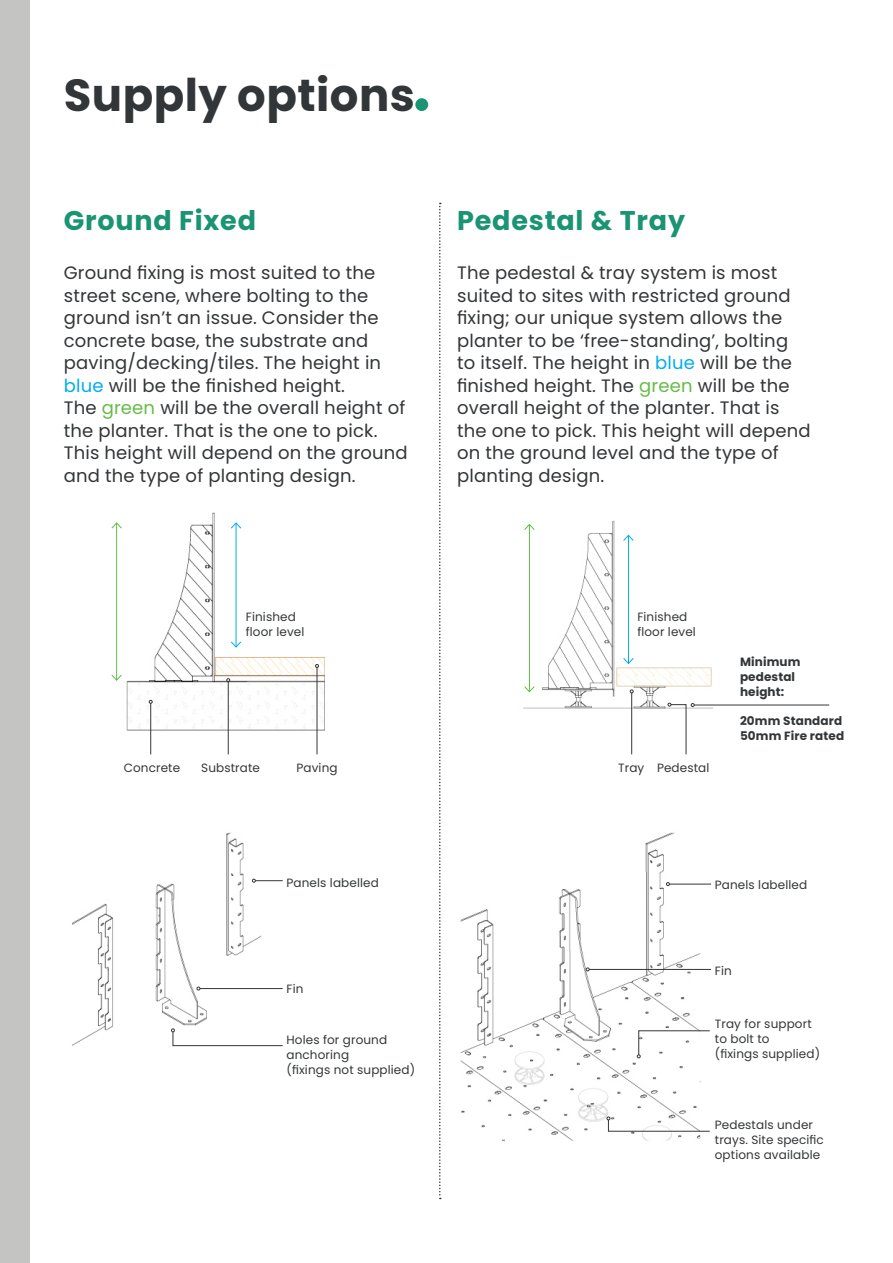
<style>
.page{position:relative;width:893px;height:1263px;background:#fff}
.page>*{position:absolute;margin:0;border:0;box-sizing:border-box;transform-origin:0 0}
.Title_Grey{font:700 45px "Poppins";letter-spacing:.01em;color:#333638}
.Subtitles_Bigger_Emerald{font:700 27px "Poppins";letter-spacing:.03em;color:#1a9473}
.Copy_Grey{font:18px/22.5px "Poppins";letter-spacing:.01em;color:#333638}
.Diagram_notes_grey{font:12px/15px "Poppins";letter-spacing:.01em;color:#333638}
.Diagram_notes_grey-2{font:700 12px/15px "Poppins";letter-spacing:.01em;color:#333638}
.s1{color:#00aeef}
.s2{color:#65bc46}
</style>
<div class="page">
<img style="left:72px;top:98px;width:758px;height:1102px">
<div style="left:0;top:0;width:30px;height:1263px;background:#c4c4c2"></div>
<div style="left:415px;top:98px;width:13px;height:13px;background:#1a9473;border-radius:50%"></div>
<hr style="left:236px;top:523px;width:1px;height:124px;background:#00aeef">
<svg style="left:230px;top:641px;width:12px;height:7px"></svg>
<svg style="left:230px;top:522px;width:12px;height:7px"></svg>
<hr style="left:116px;top:523px;width:1px;height:157px;background:#65bc46">
<svg style="left:111px;top:674px;width:12px;height:7px"></svg>
<svg style="left:111px;top:522px;width:12px;height:7px"></svg>
<hr style="left:150px;top:703px;width:1px;height:51px;background:#333638">
<svg style="left:149px;top:700px;width:4px;height:4px"></svg>
<hr style="left:228px;top:682px;width:1px;height:72px;background:#333638">
<svg style="left:226px;top:678px;width:4px;height:4px"></svg>
<hr style="left:317px;top:667px;width:1px;height:87px;background:#333638">
<svg style="left:315px;top:664px;width:4px;height:4px"></svg>
<hr style="left:628px;top:535px;width:1px;height:128px;background:#00aeef">
<svg style="left:623px;top:657px;width:11px;height:8px"></svg>
<svg style="left:623px;top:534px;width:11px;height:8px"></svg>
<hr style="left:631px;top:693px;width:1px;height:61px;background:#333638">
<svg style="left:630px;top:689px;width:4px;height:4px"></svg>
<hr style="left:529px;top:524px;width:1px;height:168px;background:#65bc46">
<svg style="left:524px;top:685px;width:11px;height:8px"></svg>
<svg style="left:524px;top:523px;width:11px;height:8px"></svg>
<hr style="left:694px;top:705px;width:135px;height:1px;background:#333638">
<svg style="left:668px;top:703px;width:27px;height:52px"></svg>
<svg style="left:171px;top:1028px;width:112px;height:18px"></svg>
<svg style="left:252px;top:879px;width:31px;height:3px"></svg>
<hr style="left:200px;top:988px;width:83px;height:1px;background:#333638">
<svg style="left:637px;top:1030px;width:73px;height:28px"></svg>
<svg style="left:607px;top:1116px;width:103px;height:16px"></svg>
<hr style="left:669px;top:884px;width:42px;height:1px;background:#333638">
<svg style="left:666px;top:882px;width:4px;height:4px"></svg>
<hr style="left:589px;top:969px;width:122px;height:1px;background:#333638">
<svg style="left:586px;top:967px;width:4px;height:4px"></svg>
<svg style="left:439px;top:203px;width:2px;height:996px"></svg>
<p class="Title_Grey" style="left:64px;top:69px;width:353px">Supply options</p>
<p class="Subtitles_Bigger_Emerald" style="left:64px;top:205px;width:194px">Ground Fixed</p>
<p class="Subtitles_Bigger_Emerald" style="left:457px;top:205px;width:230px">Pedestal &amp; Tray</p>
<p class="Copy_Grey" style="left:64px;top:262px;width:346px">Ground fixing is most suited to the street scene, where bolting to the ground isn’t an issue. Consider the concrete base, the substrate and paving/decking/tiles. The height in <span class="s1">blue</span> will be the finished height.<br>The <span class="s2">green</span> will be the overall height of the planter. That is the one to pick.<br>This height will depend on the ground and the type of planting design.</p>
<p class="Copy_Grey" style="left:457px;top:262px;width:355px">The pedestal &amp; tray system is most suited to sites with restricted ground fixing; our unique system allows the planter to be ‘free-standing’, bolting to itself. The height in <span class="s1">blue</span> will be the finished height. The <span class="s2">green</span> will be the overall height of the planter. That is the one to pick. This height will depend on the ground level and the type of planting design.</p>
<p class="Diagram_notes_grey" style="left:246px;top:609px;width:51px">Finished</p>
<p class="Diagram_notes_grey" style="left:246px;top:624px;width:60px">floor level</p>
<p class="Diagram_notes_grey" style="left:637px;top:609px;width:51px">Finished</p>
<p class="Diagram_notes_grey" style="left:637px;top:624px;width:60px">floor level</p>
<p class="Diagram_notes_grey" style="left:124px;top:760px;width:58px">Concrete</p>
<p class="Diagram_notes_grey" style="left:201px;top:760px;width:60px">Substrate</p>
<p class="Diagram_notes_grey" style="left:296px;top:760px;width:43px">Paving</p>
<p class="Diagram_notes_grey" style="left:618px;top:760px;width:28px">Tray</p>
<p class="Diagram_notes_grey" style="left:657px;top:760px;width:54px">Pedestal</p>
<p class="Diagram_notes_grey-2" style="left:740px;top:654px;width:62px">Minimum pedestal height:</p>
<p class="Diagram_notes_grey-2" style="left:740px;top:713px;width:104px">20mm Standard</p>
<p class="Diagram_notes_grey-2" style="left:740px;top:728px;width:106px">50mm Fire rated</p>
<p class="Diagram_notes_grey" style="left:286px;top:875px;width:94px">Panels labelled</p>
<p class="Diagram_notes_grey" style="left:286px;top:981px;width:18px">Fin</p>
<p class="Diagram_notes_grey" style="left:286px;top:1032px;width:130px">Holes for ground anchoring<br>(fixings not supplied)</p>
<p class="Diagram_notes_grey" style="left:715px;top:877px;width:94px">Panels labelled</p>
<p class="Diagram_notes_grey" style="left:715px;top:963px;width:18px">Fin</p>
<p class="Diagram_notes_grey" style="left:715px;top:1016px;width:107px">Tray for support to bolt to<br>(fixings supplied)</p>
<p class="Diagram_notes_grey" style="left:715px;top:1117px;width:111px">Pedestals under trays. Site specific options available</p>
</div>
